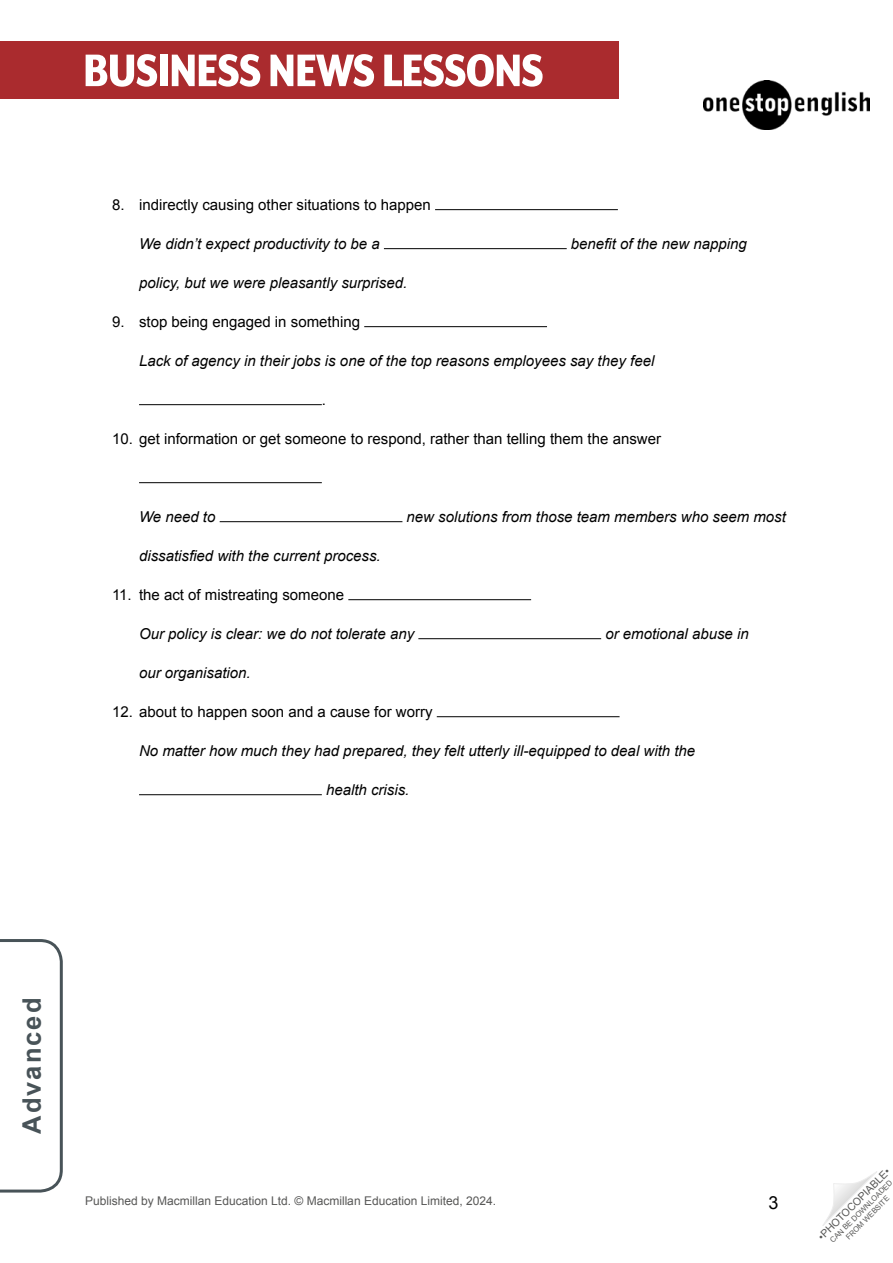
<style>
.page{position:relative;width:893px;height:1263px;background:#fff}
.page>*{position:absolute;margin:0;border:0;box-sizing:border-box;transform-origin:0 0}
.t1{font:800 52.5px "Mr Eaves XL Mod Nar OT";letter-spacing:-.015em;color:#fff}
.t2{font:700 25.5px "Arial";letter-spacing:.08em;color:#485358}
.t3{font:18px "Arial";color:#000}
.t4{font:italic 15px "Arial";color:#000}
.t5{font:15px "Arial";color:#000}
.t6{font:12px "Arial";color:#575756}
.t7{font:10.5px "Arial";color:#575756}
.t8{font:7.5px/9px "Arial";color:#575756;text-align:center}
</style>
<div class="page">
<svg style="left:822px;top:1171px;width:55px;height:55px"></svg>
<svg style="left:0;top:939px;width:63px;height:254px"></svg>
<div style="left:0;top:41px;width:619px;height:58px;background:#aa2b2e"></div>
<img style="left:704px;top:80px;width:165px;height:49px">
<hr style="left:435px;top:209px;width:183px;height:1px;background:#000">
<hr style="left:384px;top:248px;width:183px;height:1px;background:#000">
<hr style="left:364px;top:326px;width:183px;height:1px;background:#000">
<hr style="left:139px;top:404px;width:183px;height:1px;background:#000">
<hr style="left:139px;top:482px;width:183px;height:1px;background:#000">
<hr style="left:220px;top:521px;width:182px;height:1px;background:#000">
<hr style="left:348px;top:599px;width:183px;height:1px;background:#000">
<hr style="left:418px;top:638px;width:183px;height:1px;background:#000">
<hr style="left:437px;top:716px;width:183px;height:1px;background:#000">
<hr style="left:139px;top:794px;width:183px;height:1px;background:#000">
<h1 class="t1" style="left:83px;top:42px;width:462px">BUSINESS NEWS LESSONS</h1>
<p class="t5" style="left:112px;top:195px;width:320px">8. indirectly causing other situations to happen</p>
<p class="t4" style="left:139px;top:234px;width:242px">We didn’t expect productivity to be a</p>
<p class="t4" style="left:571px;top:234px;width:177px">benefit of the new napping</p>
<p class="t4" style="left:139px;top:273px;width:270px">policy, but we were pleasantly surprised.</p>
<p class="t5" style="left:112px;top:312px;width:249px">9. stop being engaged in something</p>
<p class="t4" style="left:139px;top:351px;width:517px">Lack of agency in their jobs is one of the top reasons employees say they feel</p>
<p class="t5" style="left:322px;top:390px;width:6px">.</p>
<p class="t5" style="left:112px;top:429px;width:550px">10. get information or get someone to respond, rather than telling them the answer</p>
<p class="t4" style="left:139px;top:507px;width:78px">We need to</p>
<p class="t4" style="left:407px;top:507px;width:381px">new solutions from those team members who seem most</p>
<p class="t4" style="left:139px;top:546px;width:243px">dissatisfied with the current process.</p>
<p class="t5" style="left:112px;top:585px;width:234px">11. the act of mistreating someone</p>
<p class="t4" style="left:139px;top:624px;width:277px">Our policy is clear: we do not tolerate any</p>
<p class="t4" style="left:605px;top:624px;width:145px">or emotional abuse in</p>
<p class="t4" style="left:139px;top:663px;width:113px">our organisation.</p>
<p class="t5" style="left:112px;top:702px;width:322px">12. about to happen soon and a cause for worry</p>
<p class="t4" style="left:139px;top:741px;width:558px">No matter how much they had prepared, they felt utterly ill-equipped to deal with the</p>
<p class="t4" style="left:326px;top:780px;width:85px">health crisis.</p>
<h2 class="t2" style="left:15px;top:1134px;width:138px;rotate:-90deg">Advanced</h2>
<p class="t6" style="left:85px;top:1193px;width:413px">Published by Macmillan Education Ltd. © Macmillan Education Limited, 2024.</p>
<p class="t3" style="left:769px;top:1191px;width:12px">3</p>
<p class="t7" style="left:815px;top:1233px;width:99px;rotate:-45deg">•PHOTOCOPIABLE•</p>
<p class="t8" style="left:828px;top:1238px;width:86px;rotate:-45deg">CAN BE DOWNLOADED<br>FROM WEBSITE</p>
</div>
